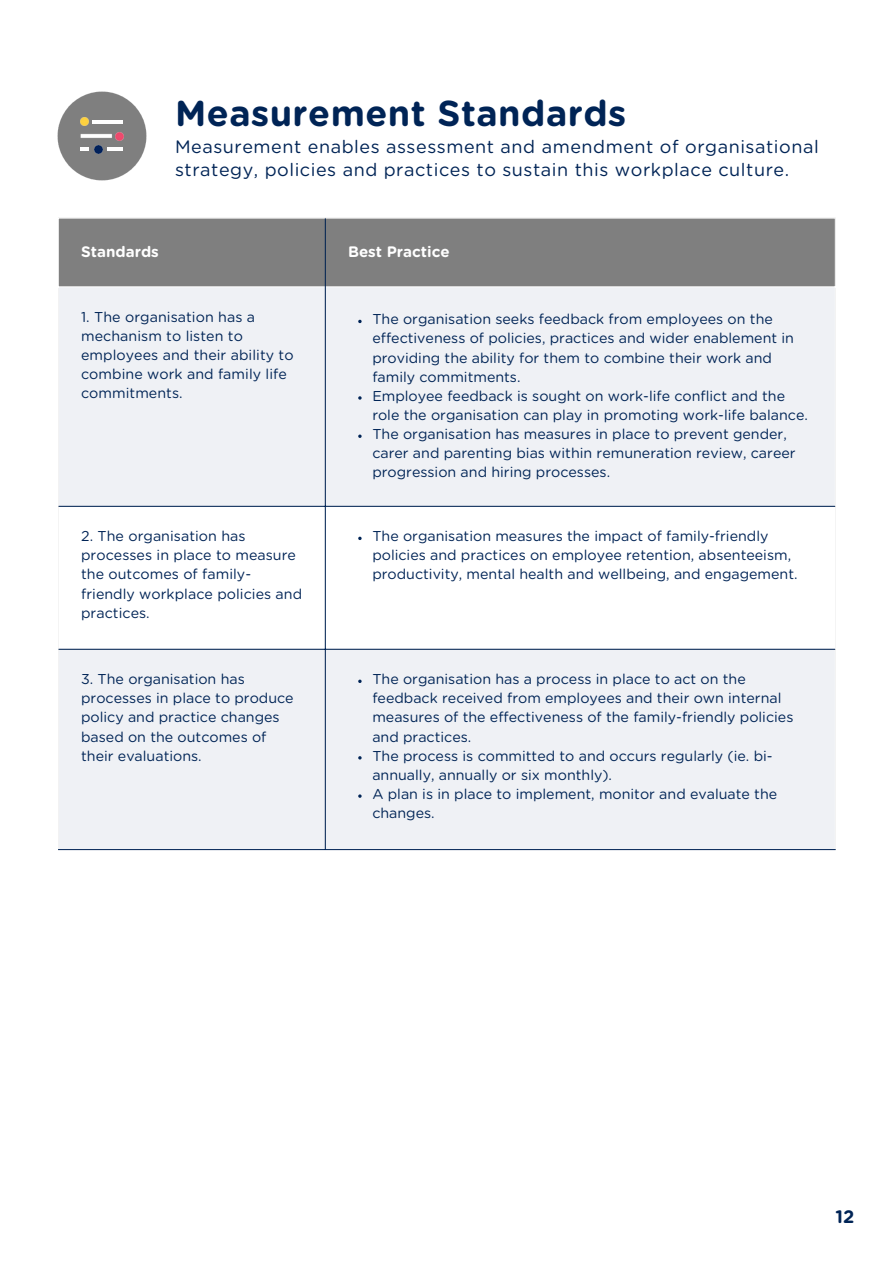
<style>
.page{position:relative;width:894px;height:1264px;background:#fff}
.page>*{position:absolute;margin:0;border:0;box-sizing:border-box;transform-origin:0 0}
.t1{font:700 36px "Gotham Rnd";letter-spacing:.015em;color:#002456}
.t2{font:18px/22.5px "Gotham Rnd";letter-spacing:.03em;color:#002456}
.t3{font:700 18px "Gotham Rnd";color:#002456}
.t4{font:700 15.15px "Gotham Rnd";color:#fff}
.t5{font:14.25px/19.2px "Gotham Rounded";color:#002456}
</style>
<div class="page">
<img style="left:57px;top:91px;width:90px;height:90px">
<svg style="left:115px;top:133px;width:8px;height:7px"></svg>
<hr style="left:92px;top:120px;width:31px;height:4px;background:#fff">
<svg style="left:81px;top:118px;width:8px;height:8px"></svg>
<hr style="left:107px;top:147px;width:16px;height:4px;background:#fff">
<svg style="left:80px;top:145px;width:22px;height:8px"></svg>
<div style="left:59px;top:219px;width:775px;height:67px;background:#7f7f7f"></div>
<svg style="left:59px;top:287px;width:775px;height:562px;fill:#eff1f5"></svg>
<svg style="left:358px;top:434px;width:3px;height:4px"></svg>
<svg style="left:358px;top:536px;width:3px;height:4px"></svg>
<svg style="left:358px;top:679px;width:3px;height:4px"></svg>
<hr style="left:325px;top:218px;width:1px;height:631px;background:#002456">
<hr style="left:59px;top:506px;width:775px;height:1px;background:#002456">
<hr style="left:59px;top:649px;width:775px;height:1px;background:#002456">
<hr style="left:58px;top:849px;width:777px;height:1px;background:#002456">
<p class="t1" style="left:175px;top:92px;width:452px">Measurement Standards</p>
<p class="t2" style="left:175px;top:136px;width:645px">Measurement enables assessment and amendment of organisational strategy, policies and practices to sustain this workplace culture.</p>
<p class="t4" style="left:81px;top:242px;width:79px">Standards</p>
<p class="t4" style="left:348px;top:242px;width:103px">Best Practice</p>
<p class="t5" style="left:81px;top:308px;width:214px">1. The organisation has a mechanism to listen to employees and their ability to combine work and family life</p>
<h1 class="t5" style="left:81px;top:384px;width:103px">commitments.</h1>
<p class="t5" style="left:372px;top:310px;width:423px">The organisation seeks feedback from employees on the effectiveness of policies, practices and wider enablement in providing the ability for them to combine their work and family commitments.</p>
<p class="t5" style="left:372px;top:387px;width:437px">Employee feedback is sought on work-life conflict and the role the organisation can play in promoting work-life balance.</p>
<p class="t5" style="left:372px;top:425px;width:424px">The organisation has measures in place to prevent gender, carer and parenting bias within remuneration review, career progression and hiring processes.</p>
<p class="t5" style="left:81px;top:527px;width:222px">2. The organisation has processes in place to measure the outcomes of family&shy;friendly workplace policies and practices.</p>
<p class="t5" style="left:372px;top:527px;width:426px">The organisation measures the impact of family-friendly policies and practices on employee retention, absenteeism, productivity, mental health and wellbeing, and engagement.</p>
<p class="t5" style="left:81px;top:670px;width:214px">3. The organisation has processes in place to produce policy and practice changes based on the outcomes of their evaluations.</p>
<p class="t5" style="left:372px;top:670px;width:422px">The organisation has a process in place to act on the feedback received from employees and their own internal measures of the effectiveness of the family-friendly policies and practices.</p>
<p class="t5" style="left:372px;top:746px;width:402px">The process is committed to and occurs regularly (ie. bi&shy;annually, annually or six monthly).</p>
<p class="t5" style="left:372px;top:785px;width:406px">A plan is in place to implement, monitor and evaluate the changes.</p>
<p class="t3" style="left:835px;top:1205px;width:20px">12</p>
</div>
